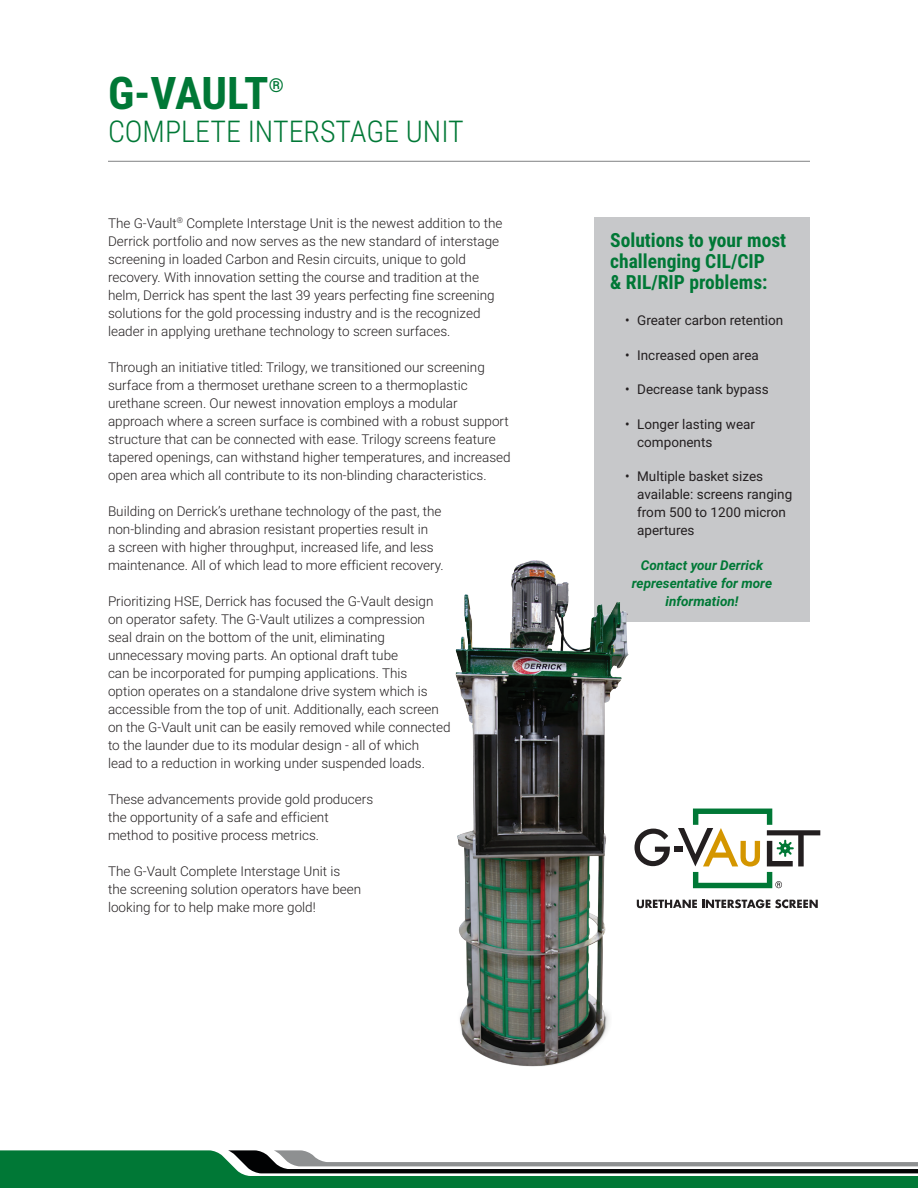
<style>
.page{position:relative;width:918px;height:1188px;background:#fff}
.page>*{position:absolute;margin:0;border:0;box-sizing:border-box;transform-origin:0 0}
.Headlines{font:700 45px "Roboto Condensed";letter-spacing:-.02em;color:#007836}
.Headlines-2{font:300 30px "Roboto Condensed";color:#007836}
.Subhead{font:700 19.5px/21px "Roboto Condensed";color:#007836}
.Headlines-3{font:700 19.2px "Roboto Condensed";color:#007836}
.Copy{font:300 13.5px/18px "Roboto";color:#231f20}
.t1{font:13.5px/18px "Roboto";color:#231f20}
.Copy-2{font:italic 700 13.5px/18px "Roboto";color:#007836;text-align:center}
</style>
<div class="page">
<svg style="left:634px;top:829px;width:36px;height:37px"></svg>
<div style="left:674px;top:847px;width:8px;height:5px;background:#231f20"></div>
<svg style="left:678px;top:809px;width:142px;height:79px"></svg>
<svg style="left:637px;top:899px;width:181px;height:9px"></svg>
<hr style="left:108px;top:161px;width:702px;height:1px;background:#8e9091">
<svg style="left:0;top:1150px;width:918px;height:38px"></svg>
<div style="left:594px;top:218px;width:216px;height:404px;background:#c7c8ca"></div>
<img style="left:455px;top:560px;width:173px;height:507px">
<p class="Headlines" style="left:108px;top:61px;width:162px">G-VAULT</p>
<p class="Headlines-3" style="left:269px;top:71px;width:17px">®</p>
<p class="Headlines-2" style="left:108px;top:110px;width:357px">COMPLETE INTERSTAGE UNIT</p>
<p class="Copy" style="left:108px;top:213px;width:396px">The G-Vault<sup>®</sup> Complete Interstage Unit is the newest addition to the Derrick portfolio and now serves as the new standard of interstage screening in loaded Carbon and Resin circuits, unique to gold recovery. With innovation setting the course and tradition at the helm, Derrick has spent the last 39 years perfecting fine screening solutions for the gold processing industry and is the recognized leader in applying urethane technology to screen surfaces.</p>
<p class="Copy" style="left:108px;top:357px;width:404px">Through an initiative titled: Trilogy, we transitioned our screening surface from a thermoset urethane screen to a thermoplastic urethane screen. Our newest innovation employs a modular approach where a screen surface is combined with a robust support structure that can be connected with ease. Trilogy screens feature tapered openings, can withstand higher temperatures, and increased open area which all contribute to its non-blinding characteristics.</p>
<p class="Copy" style="left:108px;top:501px;width:337px">Building on Derrick’s urethane technology of the past, the non-blinding and abrasion resistant properties result in<br>a screen with higher throughput, increased life, and less maintenance. All of which lead to more efficient recovery.</p>
<p class="Copy" style="left:108px;top:591px;width:344px">Prioritizing HSE, Derrick has focused the G-Vault design on operator safety. The G-Vault utilizes a compression seal drain on the bottom of the unit, eliminating unnecessary moving parts. An optional draft tube<br>can be incorporated for pumping applications. This<br>option operates on a standalone drive system which is accessible from the top of unit. Additionally, each screen on the G-Vault unit can be easily removed while connected to the launder due to its modular design - all of which<br>lead to a reduction in working under suspended loads.</p>
<p class="Copy" style="left:108px;top:789px;width:267px">These advancements provide gold producers the opportunity of a safe and efficient method to positive process metrics.</p>
<p class="Copy" style="left:108px;top:861px;width:255px">The G-Vault Complete Interstage Unit is the screening solution operators have been looking for to help make more gold!</p>
<p class="Subhead" style="left:610px;top:229px;width:178px">Solutions to your most challenging CIL/CIP<br>&amp; RIL/RIP problems:</p>
<p class="t1" style="left:625px;top:311px;width:160px">• Greater carbon retention</p>
<p class="t1" style="left:625px;top:345px;width:135px">• Increased open area</p>
<p class="t1" style="left:625px;top:380px;width:145px">• Decrease tank bypass</p>
<p class="t1" style="left:637px;top:414px;width:119px;text-indent:-12px">• Longer lasting wear components</p>
<p class="t1" style="left:637px;top:467px;width:157px;text-indent:-12px">• Multiple basket sizes available: screens ranging from 500 to 1200 micron apertures</p>
<p class="Copy-2" style="left:632px;top:555px;width:142px">Contact your Derrick representative for more information!</p>
</div>
